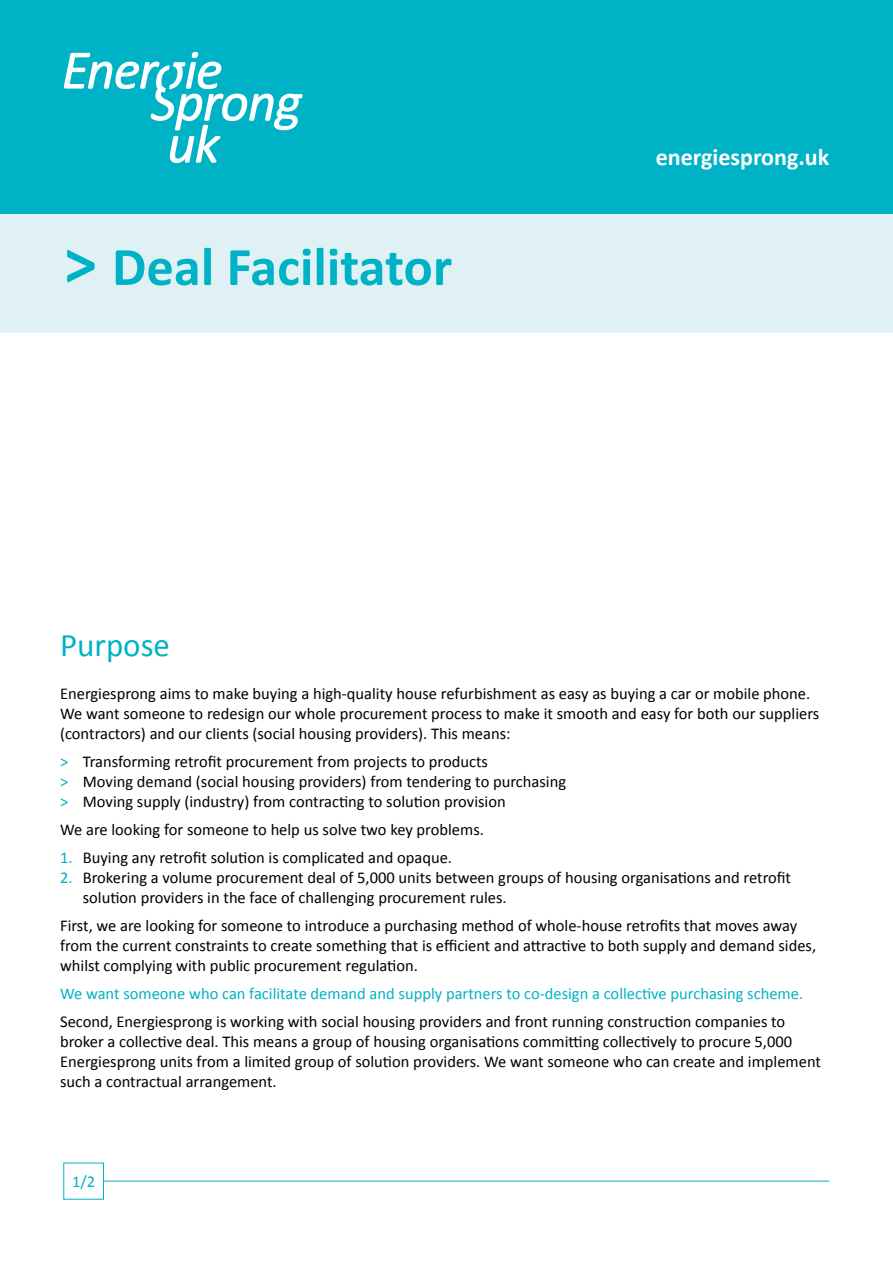
<style>
.page{position:relative;width:893px;height:1263px;background:#fff}
.page>*{position:absolute;margin:0;border:0;box-sizing:border-box;transform-origin:0 0}
.t1{font:700 54.6px "Calibri";color:#00b2c5}
.t2{font:33px "Calibri";color:#00b2c5}
.t3{font:700 24px "Calibri";color:#fff}
.t4{font:16.5px/19.8px "Calibri";color:#000}
.t5{font:16.5px "Calibri";color:#00b2c5}
.s1{font-size:66.6px}
.s2{color:#00b2c5}
</style>
<div class="page">
<div style="left:0;top:154px;width:893px;height:178px;background:#e0f1f5"></div>
<div style="left:0;top:0;width:893px;height:213px;background:#00b2c5"></div>
<svg style="left:64px;top:52px;width:238px;height:111px"></svg>
<hr style="left:104px;top:1181px;width:725px;height:1px;background:#00b2c5">
<h1 class="t1" style="left:64px;top:232px;width:390px"><span class="s1">&gt;</span> Deal Facilitator</h1>
<h3 class="t3" style="left:656px;top:142px;width:175px">energiesprong.uk</h3>
<h2 class="t2" style="left:60px;top:624px;width:111px">Purpose</h2>
<p class="t4" style="left:60px;top:684px;width:761px">Energiesprong aims to make buying a high-quality house refurbishment as easy as buying a car or mobile phone.<br>We want someone to redesign our whole procurement process to make it smooth and easy for both our suppliers (contractors) and our clients (social housing providers). This means:</p>
<p class="t4" style="left:60px;top:752px;width:508px"><span class="s2">&gt;</span> Transforming retrofit procurement from projects to products<br><span class="s2">&gt;</span> Moving demand (social housing providers) from tendering to purchasing <span class="s2">&gt;</span> Moving supply (industry) from contracting to solution provision</p>
<p class="t4" style="left:60px;top:819px;width:425px">We are looking for someone to help us solve two key problems.</p>
<p class="t4" style="left:60px;top:848px;width:393px"><span class="s2">1.</span> Buying any retrofit solution is complicated and opaque.</p>
<p class="t4" style="left:83px;top:868px;width:710px;text-indent:-23px"><span class="s2">2.</span> Brokering a volume procurement deal of 5,000 units between groups of housing organisations and retrofit solution providers in the face of challenging procurement rules.</p>
<p class="t4" style="left:60px;top:916px;width:758px">First, we are looking for someone to introduce a purchasing method of whole-house retrofits that moves away from the current constraints to create something that is efficient and attractive to both supply and demand sides, whilst complying with public procurement regulation.</p>
<p class="t5" style="left:60px;top:983px;width:745px">We want someone who can facilitate demand and supply partners to co-design a collective purchasing scheme.</p>
<p class="t4" style="left:60px;top:1012px;width:762px">Second, Energiesprong is working with social housing providers and front running construction companies to broker a collective deal. This means a group of housing organisations committing collectively to procure 5,000<br>Energiesprong units from a limited group of solution providers. We want someone who can create and implement such a contractual arrangement.</p>
<p class="t5" style="left:72px;top:1171px;width:25px">1/2</p>
</div>
